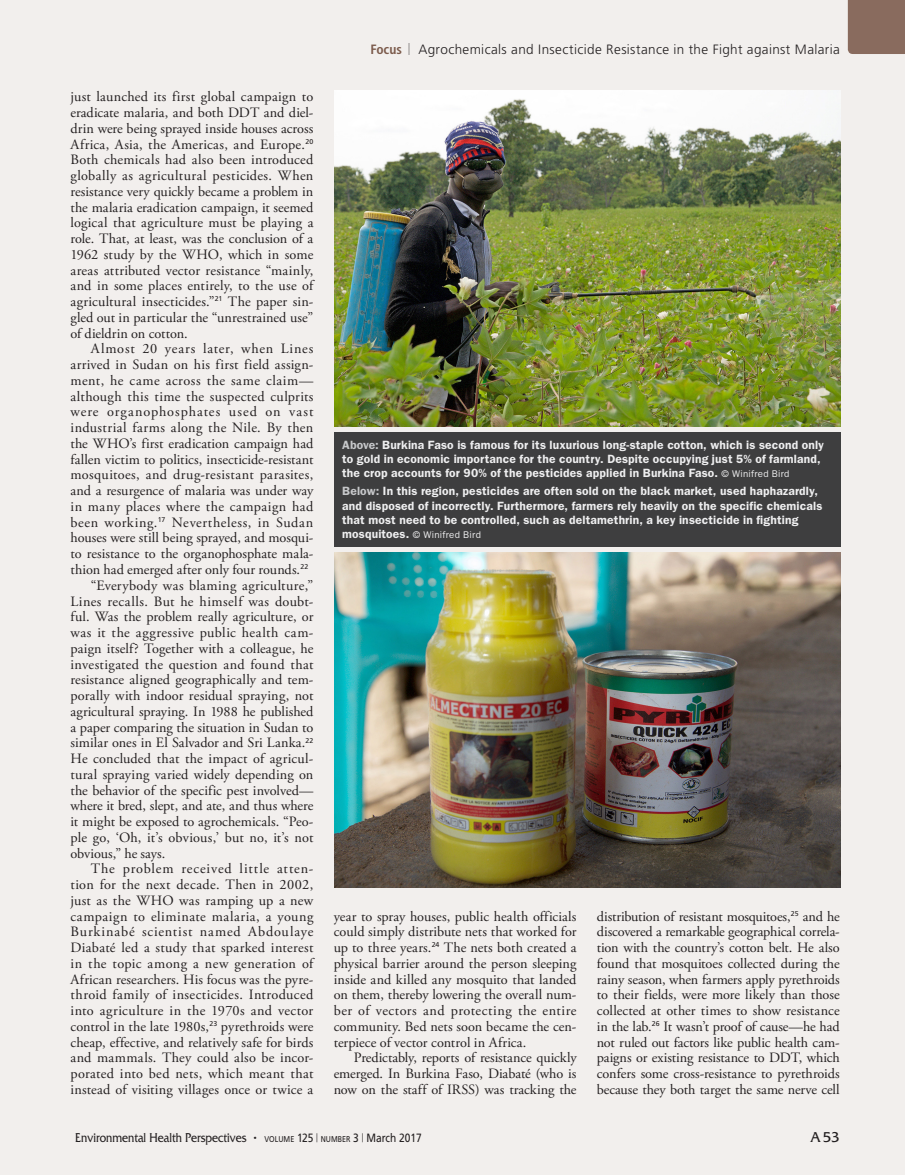
<style>
.page{position:relative;width:905px;height:1175px;background:#fff}
.page>*{position:absolute;margin:0;border:0;box-sizing:border-box;transform-origin:0 0}
.t1{font:15px "Friz Quadrata Std";color:#231f20}
.t2{font:14.25px/15.8px "Adobe Garamond Pro";letter-spacing:.015em;color:#231f20;text-align:justify}
.t3{font:14.25px "Adobe Garamond Pro";letter-spacing:-.005em;color:#231f20}
.t4{font:14.25px "Adobe Garamond Pro";letter-spacing:.035em;color:#231f20}
.t5{font:14.25px "Adobe Garamond Pro";letter-spacing:.055em;color:#231f20}
.t6{font:14.25px "Adobe Garamond Pro";letter-spacing:-.01em;color:#231f20}
.t7{font:14.25px "Adobe Garamond Pro";letter-spacing:.04em;color:#231f20}
.t8{font:14.25px "Adobe Garamond Pro";letter-spacing:.06em;color:#231f20}
.t9{font:14.25px "Adobe Garamond Pro";letter-spacing:.065em;color:#231f20}
.t10{font:300 13.5px "Frutiger LT Std";letter-spacing:.025em;color:#231f20}
.t11{font:13.5px "Friz Quadrata Std";color:#231f20;scale:.85 1}
.t12{font:600 12px/14.2px "ITC Franklin Gothic Std";letter-spacing:.015em;color:#eeeeef}
.t13{font:9.75px "ITC Franklin Gothic Std";letter-spacing:.03em;color:#eeeeef}
.s1{font-weight:700;font-stretch:condensed;color:#7c5b4c}
.s2{font-size:12px}
.s3{color:#c7c8ca}
.s4{font-weight:400;font-size:9.75px}
.s5{font-weight:600;font-size:12px}
.s6{font-family:"Frutiger LT Std";font-size:8.4px}
.s7{font-family:"Frutiger LT Std";font-size:12px}
.s8{font-family:"Frutiger LT Std";font-weight:300;font-size:9px}
</style>
<div class="page">
<div style="left:0;top:0;width:904px;height:1174px;background:#f2efed"></div>
<div style="left:847px;top:0;width:57px;height:54px;background:#896b5e"></div>
<img style="left:334px;top:91px;width:506px;height:335px">
<img style="left:334px;top:553px;width:506px;height:334px">
<div style="left:334px;top:432px;width:506px;height:114px;background:#3e3e3f"></div>
<p class="t2" style="left:70px;top:89px;width:244px">just launched its first global campaign to eradicate malaria, and both DDT and diel&shy;drin were being sprayed inside houses across Africa, Asia, the Americas, and Europe.<sup>20<br></sup>Both chemicals had also been introduced globally as agricultural pesticides. When resistance very quickly became a problem in the malaria eradication campaign, it seemed logical that agriculture must be playing a role. That, at least, was the conclusion of a 1962 study by the WHO, which in some areas attributed vector resistance “mainly, and in some places entirely, to the use of agricultural insecticides.”<sup>21</sup> The paper sin&shy;gled out in particular the “unrestrained use” of dieldrin on cotton.</p>
<p class="t5" style="left:91px;top:340px;width:224px">Almost 20 years later, when Lines</p>
<p class="t2" style="left:71px;top:357px;width:244px">arrived in Sudan on his first field assign-</p>
<p class="t4" style="left:71px;top:372px;width:244px">ment, he came across the same claim—</p>
<p class="t2" style="left:71px;top:389px;width:244px">although this time the suspected culprits</p>
<p class="t9" style="left:71px;top:403px;width:244px">were organophosphates used on vast</p>
<p class="t2" style="left:71px;top:420px;width:244px">industrial farms along the Nile. By then</p>
<p class="t2" style="left:71px;top:436px;width:244px">the WHO’s first eradication campaign had</p>
<p class="t2" style="left:71px;top:452px;width:244px">fallen victim to politics, insecticide-resistant</p>
<p class="t2" style="left:71px;top:467px;width:244px">mosquitoes, and drug-resistant parasites,</p>
<p class="t2" style="left:71px;top:483px;width:244px">and a resurgence of malaria was under way</p>
<p class="t2" style="left:71px;top:499px;width:244px">in many places where the campaign had</p>
<p class="t7" style="left:71px;top:513px;width:244px">been working.<sup>17</sup> Nevertheless, in Sudan</p>
<p class="t2" style="left:71px;top:530px;width:244px">houses were still being sprayed, and mosqui-</p>
<p class="t3" style="left:71px;top:545px;width:244px">to resistance to the organophosphate mala-</p>
<p class="t3" style="left:71px;top:561px;width:239px">thion had emerged after only four rounds.<sup>22</sup></p>
<p class="t2" style="left:91px;top:578px;width:224px">“Everybody was blaming agriculture,”</p>
<p class="t2" style="left:70px;top:593px;width:244px">Lines recalls. But he himself was doubt-</p>
<p class="t2" style="left:70px;top:609px;width:244px">ful. Was the problem really agriculture, or</p>
<p class="t4" style="left:70px;top:624px;width:244px">was it the aggressive public health cam-</p>
<p class="t2" style="left:70px;top:641px;width:244px">paign itself? Together with a colleague, he</p>
<p class="t2" style="left:70px;top:656px;width:244px">investigated the question and found that</p>
<p class="t2" style="left:70px;top:672px;width:244px">resistance aligned geographically and tem-</p>
<p class="t2" style="left:70px;top:688px;width:244px">porally with indoor residual spraying, not</p>
<p class="t2" style="left:70px;top:704px;width:244px">agricultural spraying. In 1988 he published</p>
<p class="t3" style="left:70px;top:718px;width:244px">a paper comparing the situation in Sudan to</p>
<p class="t2" style="left:70px;top:735px;width:244px">similar ones in El Salvador and Sri Lanka.<sup>22</sup></p>
<p class="t2" style="left:71px;top:751px;width:244px">He concluded that the impact of agricul-</p>
<p class="t2" style="left:71px;top:767px;width:244px">tural spraying varied widely depending on</p>
<p class="t2" style="left:71px;top:782px;width:244px">the behavior of the specific pest involved—</p>
<p class="t6" style="left:71px;top:797px;width:244px">where it bred, slept, and ate, and thus where</p>
<p class="t2" style="left:71px;top:814px;width:244px">it might be exposed to agrochemicals. “Peo-</p>
<p class="t2" style="left:71px;top:830px;width:244px">ple go, ‘Oh, it’s obvious,’ but no, it’s not</p>
<p class="t6" style="left:71px;top:844px;width:96px">obvious,” he says.</p>
<p class="t5" style="left:91px;top:860px;width:224px">The problem received little atten-</p>
<p class="t2" style="left:71px;top:877px;width:244px">tion for the next decade. Then in 2002,</p>
<p class="t2" style="left:71px;top:893px;width:244px">just as the WHO was ramping up a new</p>
<p class="t4" style="left:71px;top:907px;width:244px">campaign to eliminate malaria, a young</p>
<p class="t8" style="left:71px;top:923px;width:244px">Burkinabé scientist named Abdoulaye</p>
<p class="t2" style="left:71px;top:940px;width:244px">Diabaté led a study that sparked interest</p>
<p class="t2" style="left:71px;top:956px;width:244px">in the topic among a new generation of</p>
<p class="t2" style="left:71px;top:971px;width:244px">African researchers. His focus was the pyre-</p>
<p class="t2" style="left:71px;top:987px;width:244px">throid family of insecticides. Introduced</p>
<p class="t2" style="left:71px;top:1003px;width:244px">into agriculture in the 1970s and vector</p>
<p class="t2" style="left:71px;top:1019px;width:244px">control in the late 1980s,<sup>23</sup> pyrethroids were</p>
<p class="t2" style="left:71px;top:1034px;width:244px">cheap, effective, and relatively safe for birds</p>
<p class="t2" style="left:71px;top:1050px;width:244px">and mammals. They could also be incor-</p>
<p class="t2" style="left:71px;top:1066px;width:244px">porated into bed nets, which meant that</p>
<p class="t2" style="left:71px;top:1082px;width:244px">instead of visiting villages once or twice a</p>
<p class="t10" style="left:370px;top:42px;width:471px"><span class="s1">Focus</span> <span class="s2">|</span> Agrochemicals and Insecticide Resistance in the Fight against Malaria</p>
<p class="t12" style="left:342px;top:437px;width:483px"><span class="s3">Above:</span> Burkina Faso is famous for its luxurious long-staple cotton, which is second only to gold in economic importance for the country. Despite occupying just 5% of farmland, the crop accounts for 90% of the pesticides applied in Burkina Faso. <span class="s4">© Winifred Bird</span></p>
<p class="t12" style="left:342px;top:484px;width:481px"><span class="s3">Below:</span> In this region, pesticides are often sold on the black market, used haphazardly, and disposed of incorrectly. Furthermore, farmers rely heavily on the specific chemicals that most need to be controlled, such as deltamethrin, a key insecticide in fighting</p>
<p class="t13" style="left:342px;top:529px;width:140px"><span class="s5">mosquitoes.</span> © Winifred Bird</p>
<p class="t2" style="left:333px;top:908px;width:244px">year to spray houses, public health officials could simply distribute nets that worked for up to three years.<sup>24</sup> The nets both created a physical barrier around the person sleeping inside and killed any mosquito that landed on them, thereby lowering the overall num&shy;ber of vectors and protecting the entire community. Bed nets soon became the cen&shy;terpiece of vector control in Africa.</p>
<p class="t2" style="left:333px;top:1050px;width:244px;text-indent:20px">Predictably, reports of resistance quickly emerged. In Burkina Faso, Diabaté (who is now on the staff of IRSS) was tracking the</p>
<p class="t2" style="left:596px;top:908px;width:244px">distribution of resistant mosquitoes,<sup>25</sup> and he discovered a remarkable geographical correla&shy;tion with the country’s cotton belt. He also found that mosquitoes collected during the rainy season, when farmers apply pyrethroids to their fields, were more likely than those collected at other times to show resistance in the lab.<sup>26</sup> It wasn’t proof of cause—he had not ruled out factors like public health cam&shy;paigns or existing resistance to DDT, which confers some cross-resistance to pyrethroids because they both target the same nerve cell</p>
<p class="t11" style="left:75px;top:1129px;width:409px">Environmental Health Perspectives <span class="s2">•</span> <span class="s6">VOLUME</span> <span class="s7">125</span> <span class="s8">|</span> <span class="s6">NUMBER</span> <span class="s7">3</span> <span class="s8">|</span> <span class="s7">March 2017</span></p>
<p class="t1" style="left:810px;top:1128px;width:31px">A53</p>
</div>
